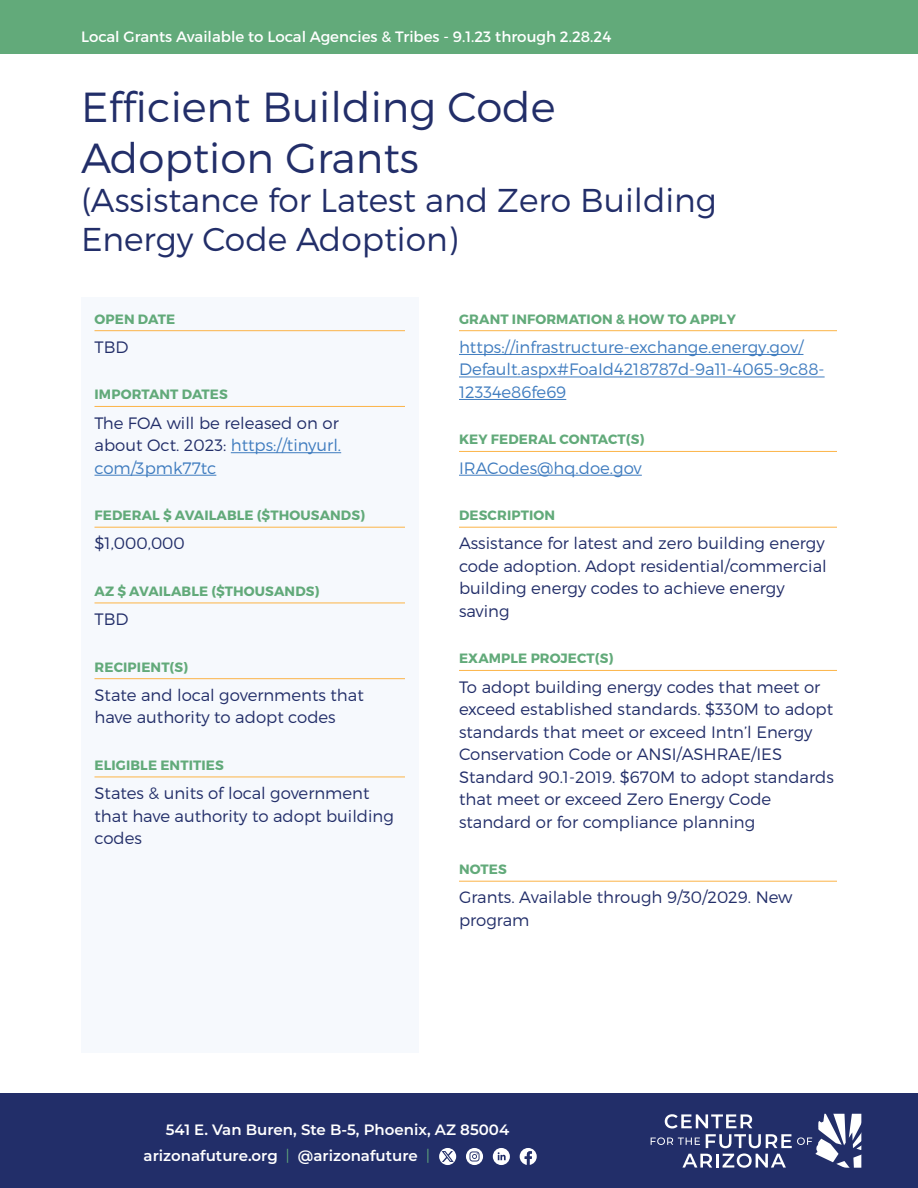
<style>
.page{position:relative;width:918px;height:1188px;background:#fff}
.page>*{position:absolute;margin:0;border:0;box-sizing:border-box;transform-origin:0 0}
.t1{font:300 42px/51px "Montserrat";color:#222e69}
.t2{font:300 33px/39px "Montserrat";color:#222e69}
.t3{font:300 16.5px/22.5px "Montserrat";color:#222e69}
.t4{font:300 16.5px/22.5px "Montserrat";color:#3f7cbf}
.t5{font:600 15px/27px "Montserrat";color:#fff}
.t6{font:15px "Montserrat";color:#fff}
.t7{font:700 13.5px "Montserrat";letter-spacing:.01em;color:#62aa7a}
.s1{color:#3f7cbf}
.s2{font-weight:300;color:#62aa7a}
</style>
<div class="page">
<div style="left:0;top:1094px;width:918px;height:94px;background:#222e69"></div>
<svg style="left:651px;top:1114px;width:210px;height:54px"></svg>
<div style="left:0;top:0;width:918px;height:54px;background:#62aa7a"></div>
<svg style="left:466px;top:1148px;width:17px;height:17px"></svg>
<svg style="left:470px;top:1151px;width:10px;height:11px"></svg>
<svg style="left:520px;top:1148px;width:17px;height:17px"></svg>
<svg style="left:493px;top:1148px;width:17px;height:17px"></svg>
<svg style="left:498px;top:1152px;width:8px;height:8px"></svg>
<svg style="left:439px;top:1148px;width:17px;height:17px"></svg>
<div style="left:81px;top:297px;width:337px;height:756px;background:#f6f9fd"></div>
<hr style="left:94px;top:330px;width:311px;height:1px;background:#fcb447">
<hr style="left:94px;top:406px;width:311px;height:1px;background:#fcb447">
<hr style="left:231px;top:452px;width:110px;height:1px;background:#3f7cbf">
<hr style="left:94px;top:475px;width:122px;height:1px;background:#3f7cbf">
<hr style="left:94px;top:527px;width:311px;height:1px;background:#fcb447">
<hr style="left:94px;top:603px;width:311px;height:1px;background:#fcb447">
<hr style="left:94px;top:678px;width:311px;height:1px;background:#fcb447">
<hr style="left:94px;top:777px;width:311px;height:1px;background:#fcb447">
<hr style="left:459px;top:330px;width:378px;height:1px;background:#fcb447">
<hr style="left:459px;top:354px;width:344px;height:1px;background:#3f7cbf">
<hr style="left:459px;top:377px;width:366px;height:1px;background:#3f7cbf">
<hr style="left:459px;top:399px;width:107px;height:1px;background:#3f7cbf">
<hr style="left:459px;top:451px;width:378px;height:1px;background:#fcb447">
<hr style="left:459px;top:475px;width:183px;height:1px;background:#3f7cbf">
<hr style="left:459px;top:527px;width:378px;height:1px;background:#fcb447">
<hr style="left:459px;top:670px;width:378px;height:1px;background:#fcb447">
<hr style="left:459px;top:881px;width:378px;height:1px;background:#fcb447">
<p class="t6" style="left:81px;top:27px;width:532px">Local Grants Available to Local Agencies &amp; Tribes - 9.1.23 through 2.28.24</p>
<h1 class="t1" style="left:81px;top:81px;width:476px">Efficient Building Code<br>Adoption Grants</h1>
<h2 class="t2" style="left:81px;top:180px;width:637px">(Assistance for Latest and Zero Building<br>Energy Code Adoption)</h2>
<p class="t7" style="left:95px;top:310px;width:82px">OPEN DATE</p>
<p class="t3" style="left:94px;top:335px;width:36px">TBD</p>
<p class="t7" style="left:95px;top:386px;width:135px">IMPORTANT DATES</p>
<p class="t3" style="left:94px;top:411px;width:248px">The FOA will be released on or about Oct. 2023: <span class="s1">https://tinyurl. com/3pmk77tc</span></p>
<p class="t7" style="left:95px;top:507px;width:272px">FEDERAL $ AVAILABLE ($THOUSANDS)</p>
<p class="t3" style="left:94px;top:532px;width:92px">$1,000,000</p>
<p class="t7" style="left:95px;top:583px;width:226px">AZ $ AVAILABLE ($THOUSANDS)</p>
<p class="t3" style="left:94px;top:608px;width:36px">TBD</p>
<p class="t7" style="left:95px;top:658px;width:95px">RECIPIENT(S)</p>
<p class="t3" style="left:94px;top:683px;width:271px">State and local governments that have authority to adopt codes</p>
<p class="t7" style="left:95px;top:757px;width:131px">ELIGIBLE ENTITIES</p>
<p class="t3" style="left:94px;top:782px;width:301px">States &amp; units of local government that have authority to adopt building codes</p>
<p class="t7" style="left:459px;top:310px;width:278px">GRANT INFORMATION &amp; HOW TO APPLY</p>
<p class="t4" style="left:459px;top:335px;width:367px">https://infrastructure-exchange.energy.gov/<br>Default.aspx#FoaId4218787d-9a11-4065-9c88-<br>12334e86fe69</p>
<p class="t7" style="left:459px;top:431px;width:187px">KEY FEDERAL CONTACT(S)</p>
<p class="t4" style="left:459px;top:456px;width:184px">IRACodes@hq.doe.gov</p>
<p class="t7" style="left:459px;top:507px;width:98px">DESCRIPTION</p>
<p class="t3" style="left:459px;top:532px;width:369px">Assistance for latest and zero building energy code adoption. Adopt residential/commercial building energy codes to achieve energy saving</p>
<p class="t7" style="left:459px;top:650px;width:156px">EXAMPLE PROJECT(S)</p>
<p class="t3" style="left:459px;top:675px;width:376px">To adopt building energy codes that meet or exceed established standards. $330M to adopt standards that meet or exceed Intn’l Energy Conservation Code or ANSI/ASHRAE/IES Standard 90.1-2019. $670M to adopt standards that meet or exceed Zero Energy Code standard or for compliance planning</p>
<p class="t7" style="left:459px;top:861px;width:49px">NOTES</p>
<p class="t3" style="left:459px;top:886px;width:335px">Grants. Available through 9/30/2029. New program</p>
<p class="t5" style="left:144px;top:1115px;width:367px;text-indent:22px">541 E. Van Buren, Ste B-5, Phoenix, AZ 85004 arizonafuture.org <span class="s2">|</span> @arizonafuture <span class="s2">|</span></p>
</div>
